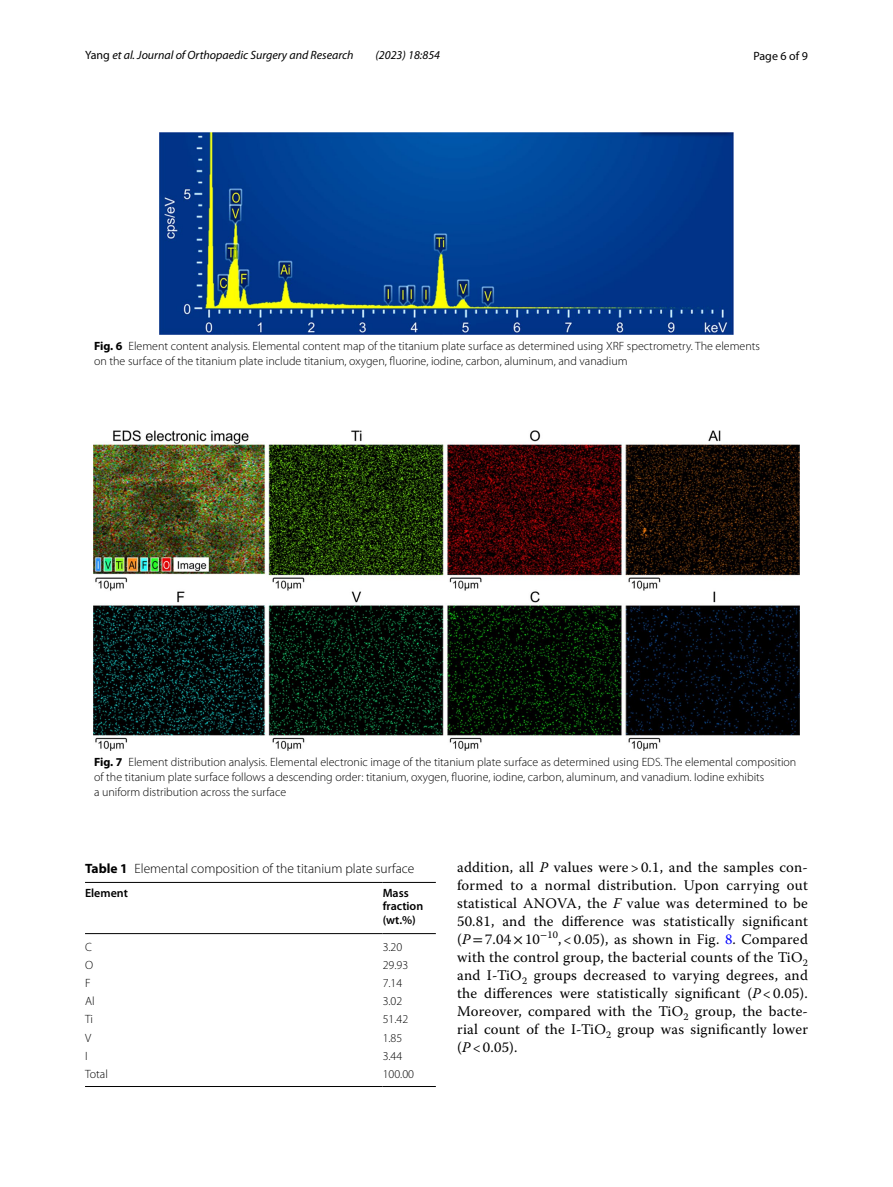
<style>
.page{position:relative;width:893px;height:1187px;background:#fff}
.page>*{position:absolute;margin:0;border:0;box-sizing:border-box;transform-origin:0 0}
.t1{font:14.7px/18px "Warnock Pro";letter-spacing:.015em;color:#000;text-align:justify}
.t2{font:300 13.5px "Myriad Pro";color:#000}
.t3{font:300 12px/15px "Myriad Pro";color:#000}
.t4{font:italic 12px "Myriad Pro";color:#000}
.t5{font:600 12px/13.5px "Myriad Pro";color:#000}
.t6{font:12px "Myriad Pro";color:#000}
.s1{font-style:normal}
.s2{font-weight:700}
.s3{font-style:italic}
.s4{font-family:"STIX"}
.s5{color:#00f}
</style>
<div class="page">
<img style="left:159px;top:133px;width:574px;height:201px">
<img style="left:94px;top:430px;width:705px;height:321px">
<hr style="left:85px;top:882px;width:298px;height:1px;background:#000">
<hr style="left:85px;top:933px;width:298px;height:1px;background:#000">
<hr style="left:383px;top:882px;width:53px;height:1px;background:#000">
<hr style="left:383px;top:933px;width:53px;height:1px;background:#000">
<hr style="left:85px;top:1086px;width:298px;height:1px;background:#000">
<hr style="left:383px;top:1086px;width:53px;height:1px;background:#000">
<p class="t4" style="left:85px;top:48px;width:270px"><span class="s1">Yang</span> et al. Journal of Orthopaedic Surgery and Research</p>
<p class="t4" style="left:375px;top:48px;width:66px">(2023) 18:854</p>
<p class="t6" style="left:753px;top:48px;width:56px">Page 6 of 9</p>
<p class="t3" style="left:94px;top:338px;width:667px"><span class="s2">Fig. 6</span> Element content analysis. Elemental content map of the titanium plate surface as determined using XRF spectrometry. The elements on the surface of the titanium plate include titanium, oxygen, fluorine, iodine, carbon, aluminum, and vanadium</p>
<p class="t3" style="left:94px;top:754px;width:704px"><span class="s2">Fig. 7</span> Element distribution analysis. Elemental electronic image of the titanium plate surface as determined using EDS. The elemental composition of the titanium plate surface follows a descending order: titanium, oxygen, fluorine, iodine, carbon, aluminum, and vanadium. Iodine exhibits<br>a uniform distribution across the surface</p>
<p class="t2" style="left:85px;top:860px;width:331px"><span class="s2">Table 1</span> Elemental composition of the titanium plate surface</p>
<p class="t5" style="left:85px;top:885px;width:44px">Element</p>
<p class="t5" style="left:383px;top:885px;width:42px">Mass fraction (wt.%)</p>
<p class="t3" style="left:85px;top:939px;width:8px">C</p>
<p class="t3" style="left:383px;top:939px;width:21px">3.20</p>
<p class="t3" style="left:85px;top:957px;width:10px">O</p>
<p class="t3" style="left:383px;top:957px;width:27px">29.93</p>
<p class="t3" style="left:85px;top:975px;width:7px">F</p>
<p class="t3" style="left:383px;top:975px;width:21px">7.14</p>
<p class="t3" style="left:85px;top:993px;width:11px">Al</p>
<p class="t3" style="left:383px;top:993px;width:21px">3.02</p>
<p class="t3" style="left:85px;top:1011px;width:10px">Ti</p>
<p class="t3" style="left:383px;top:1011px;width:27px">51.42</p>
<p class="t3" style="left:85px;top:1030px;width:8px">V</p>
<p class="t3" style="left:383px;top:1030px;width:21px">1.85</p>
<p class="t3" style="left:85px;top:1048px;width:4px">I</p>
<p class="t3" style="left:383px;top:1048px;width:21px">3.44</p>
<p class="t3" style="left:85px;top:1066px;width:24px">Total</p>
<p class="t3" style="left:383px;top:1066px;width:33px">100.00</p>
<p class="t1" style="left:457px;top:857px;width:352px">addition, all <span class="s3">P</span> values were &gt; 0.1, and the samples con&shy;formed to a normal distribution. Upon carrying out statistical ANOVA, the <span class="s3">F</span> value was determined to be 50.81, and the difference was statistically significant (<span class="s3">P</span><span class="s4">=</span>7.04<span class="s4">×</span> -10<sup>−</sup><sup>10</sup>, &lt; 0.05), as shown in Fig. <span class="s5">8</span>. Compared with the control group, the bacterial counts of the TiO<sub>2 </sub>and I-TiO<sub>2</sub> groups decreased to varying degrees, and the differences were statistically significant (<span class="s3">P</span> &lt; 0.05).<br>Moreover, compared with the TiO<sub>2</sub> group, the bacte&shy;rial count of the I-TiO<sub>2</sub> group was significantly lower (<span class="s3">P</span> &lt; 0.05).</p>
</div>
